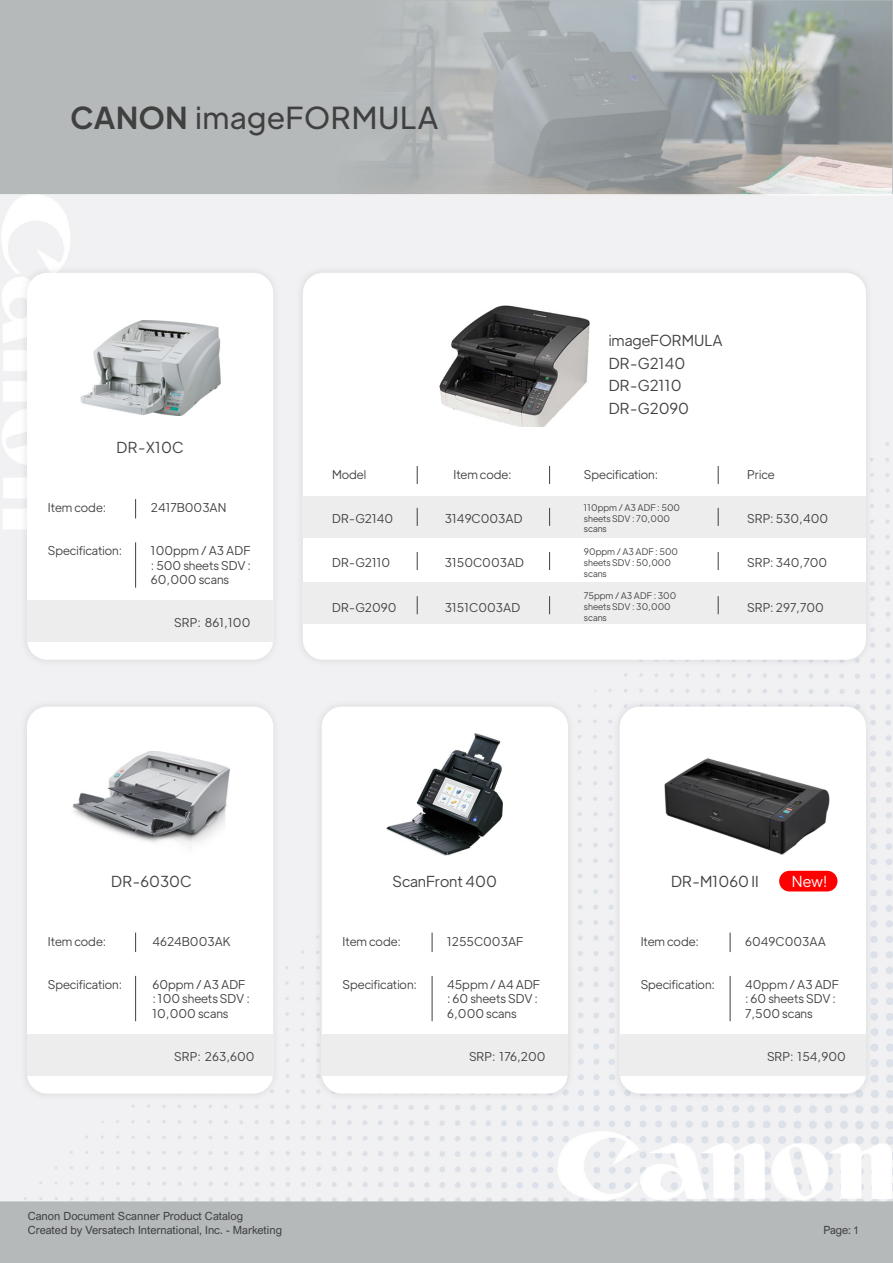
<style>
.page{position:relative;width:893px;height:1263px;background:#fff}
.page>*{position:absolute;margin:0;border:0;box-sizing:border-box;transform-origin:0 0}
.t1{font:30px "Plus Jakarta Text";color:#404040}
.t2{font:300 15px "Plus Jakarta Display";color:#404040}
.t3{font:300 15px "Plus Jakarta Display";color:#fff}
.t4{font:300 12px/14.4px "Plus Jakarta Display";color:#404040}
.t5{font:11.25px/13.5px "Arial Nova";color:#404040}
.t6{font:300 9px/10.8px "Plus Jakarta Display";color:#404040}
.s1{font-weight:700}
.s2{font-size:10.5px}
</style>
<div class="page">
<img style="left:0;top:0;width:893px;height:1263px">
<div style="left:18px;top:264px;width:263px;height:404px;background:#000;opacity:.1"></div>
<div style="left:27px;top:273px;width:246px;height:387px;background:#fff;border-radius:20px"></div>
<div style="left:27px;top:600px;width:246px;height:42px;background:#ededed"></div>
<div style="left:18px;top:698px;width:263px;height:404px;background:#ededef"></div>
<div style="left:27px;top:707px;width:246px;height:387px;background:#fff;border-radius:20px"></div>
<div style="left:313px;top:698px;width:263px;height:404px;background:#ededef"></div>
<div style="left:322px;top:707px;width:246px;height:387px;background:#fff;border-radius:20px"></div>
<div style="left:611px;top:698px;width:263px;height:404px;background:#000;opacity:.1"></div>
<div style="left:620px;top:707px;width:246px;height:387px;background:#fff;border-radius:20px"></div>
<div style="left:27px;top:1034px;width:246px;height:41px;background:#ededed"></div>
<div style="left:322px;top:1034px;width:246px;height:41px;background:#ededed"></div>
<div style="left:779px;top:871px;width:58px;height:20px;background:#f00;border-radius:10px"></div>
<div style="left:620px;top:1034px;width:246px;height:41px;background:#ededed"></div>
<div style="left:294px;top:264px;width:580px;height:404px;background:#ededef"></div>
<div style="left:303px;top:273px;width:563px;height:387px;background:#fff;border-radius:20px"></div>
<img style="left:80px;top:320px;width:140px;height:96px">
<div style="left:303px;top:496px;width:563px;height:42px;background:#ededed"></div>
<div style="left:303px;top:583px;width:563px;height:41px;background:#ededed"></div>
<img style="left:439px;top:306px;width:150px;height:120px">
<svg style="left:417px;top:466px;width:1px;height:18px"></svg>
<svg style="left:549px;top:466px;width:1px;height:18px"></svg>
<svg style="left:718px;top:466px;width:1px;height:18px"></svg>
<svg style="left:417px;top:508px;width:1px;height:18px"></svg>
<svg style="left:549px;top:508px;width:1px;height:18px"></svg>
<svg style="left:718px;top:508px;width:1px;height:18px"></svg>
<svg style="left:417px;top:552px;width:1px;height:18px"></svg>
<svg style="left:549px;top:552px;width:1px;height:18px"></svg>
<svg style="left:718px;top:552px;width:1px;height:18px"></svg>
<svg style="left:417px;top:596px;width:1px;height:18px"></svg>
<svg style="left:549px;top:596px;width:1px;height:18px"></svg>
<svg style="left:718px;top:596px;width:1px;height:18px"></svg>
<img style="left:72px;top:751px;width:158px;height:93px">
<img style="left:387px;top:734px;width:116px;height:121px">
<img style="left:664px;top:758px;width:166px;height:97px">
<svg style="left:135px;top:499px;width:1px;height:19px"></svg>
<hr style="left:135px;top:542px;width:1px;height:46px;background:#404040">
<svg style="left:135px;top:932px;width:1px;height:20px"></svg>
<hr style="left:135px;top:976px;width:1px;height:45px;background:#404040">
<svg style="left:432px;top:932px;width:1px;height:20px"></svg>
<hr style="left:432px;top:976px;width:1px;height:45px;background:#404040">
<svg style="left:730px;top:932px;width:1px;height:20px"></svg>
<hr style="left:730px;top:976px;width:1px;height:45px;background:#404040">
<p class="t1" style="left:70px;top:97px;width:370px"><span class="s1">CANON</span> imageFORMULA</p>
<p class="t2" style="left:117px;top:437px;width:68px">DR-X10C</p>
<p class="t4" style="left:48px;top:500px;width:60px">Item code:</p>
<p class="t4" style="left:151px;top:500px;width:77px">2417B003AN</p>
<p class="t4" style="left:48px;top:543px;width:76px">Specification:</p>
<p class="t4" style="left:151px;top:543px;width:102px;text-align:justify">100ppm / A3 ADF : 500 sheets SDV :<br>60,000 scans</p>
<p class="t4" style="left:174px;top:615px;width:78px">SRP: 861,100</p>
<p class="t4" style="left:332px;top:467px;width:36px">Model</p>
<p class="t4" style="left:453px;top:467px;width:60px">Item code:</p>
<p class="t4" style="left:332px;top:511px;width:63px">DR-G2140</p>
<p class="t4" style="left:332px;top:555px;width:60px">DR-G2110</p>
<p class="t4" style="left:332px;top:600px;width:66px">DR-G2090</p>
<p class="t4" style="left:445px;top:511px;width:79px">3149C003AD</p>
<p class="t4" style="left:445px;top:555px;width:81px">3150C003AD</p>
<p class="t4" style="left:445px;top:600px;width:77px">3151C003AD</p>
<p class="t2" style="left:609px;top:330px;width:115px">imageFORMULA</p>
<p class="t2" style="left:609px;top:353px;width:78px">DR-G2140</p>
<p class="t2" style="left:609px;top:375px;width:74px">DR-G2110</p>
<p class="t2" style="left:609px;top:398px;width:82px">DR-G2090</p>
<p class="t4" style="left:584px;top:467px;width:76px">Specification:</p>
<p class="t4" style="left:747px;top:467px;width:29px">Price</p>
<p class="t6" style="left:584px;top:502px;width:98px">110ppm / A3 ADF : 500 sheets SDV : 70,000 scans</p>
<p class="t6" style="left:584px;top:546px;width:96px">90ppm / A3 ADF : 500 sheets SDV : 50,000 scans</p>
<p class="t6" style="left:584px;top:590px;width:94px">75ppm / A3 ADF : 300 sheets SDV : 30,000 scans</p>
<p class="t4" style="left:747px;top:511px;width:83px">SRP: 530,400</p>
<p class="t4" style="left:747px;top:555px;width:81px">SRP: 340,700</p>
<p class="t4" style="left:747px;top:600px;width:78px">SRP: 297,700</p>
<p class="t2" style="left:111px;top:871px;width:82px">DR-6030C</p>
<p class="t2" style="left:393px;top:871px;width:106px">ScanFront 400</p>
<p class="t2" style="left:671px;top:871px;width:89px">DR-M1060 II</p>
<p class="t3" style="left:792px;top:871px;width:37px">New!</p>
<p class="t4" style="left:152px;top:934px;width:80px">4624B003AK</p>
<p class="t4" style="left:447px;top:934px;width:78px">1255C003AF</p>
<p class="t4" style="left:745px;top:934px;width:82px">6049C003AA</p>
<p class="t4" style="left:48px;top:934px;width:60px">Item code:</p>
<p class="t4" style="left:343px;top:934px;width:60px">Item code:</p>
<p class="t4" style="left:641px;top:934px;width:60px">Item code:</p>
<p class="t4" style="left:48px;top:977px;width:76px">Specification:</p>
<p class="t4" style="left:343px;top:977px;width:76px">Specification:</p>
<p class="t4" style="left:641px;top:977px;width:76px">Specification:</p>
<p class="t4" style="left:152px;top:977px;width:99px">60ppm / A3 ADF : 100 sheets SDV :<br>10,000 scans</p>
<p class="t4" style="left:447px;top:977px;width:95px">45ppm / A4 ADF : 60 sheets SDV :<br>6,000 scans</p>
<p class="t4" style="left:745px;top:977px;width:95px">40ppm / A3 ADF : 60 sheets SDV :<br>7,500 scans</p>
<p class="t4" style="left:174px;top:1049px;width:82px">SRP: 263,600</p>
<p class="t4" style="left:469px;top:1049px;width:78px">SRP: 176,200</p>
<p class="t4" style="left:767px;top:1049px;width:80px">SRP: 154,900</p>
<p class="t5" style="left:28px;top:1209px;width:256px">Canon Document Scanner Product Catalog<br>Created by Versatech International, Inc. - Marketing</p>
<p class="t5" style="left:823px;top:1223px;width:37px">Page: <span class="s2">1</span></p>
</div>
